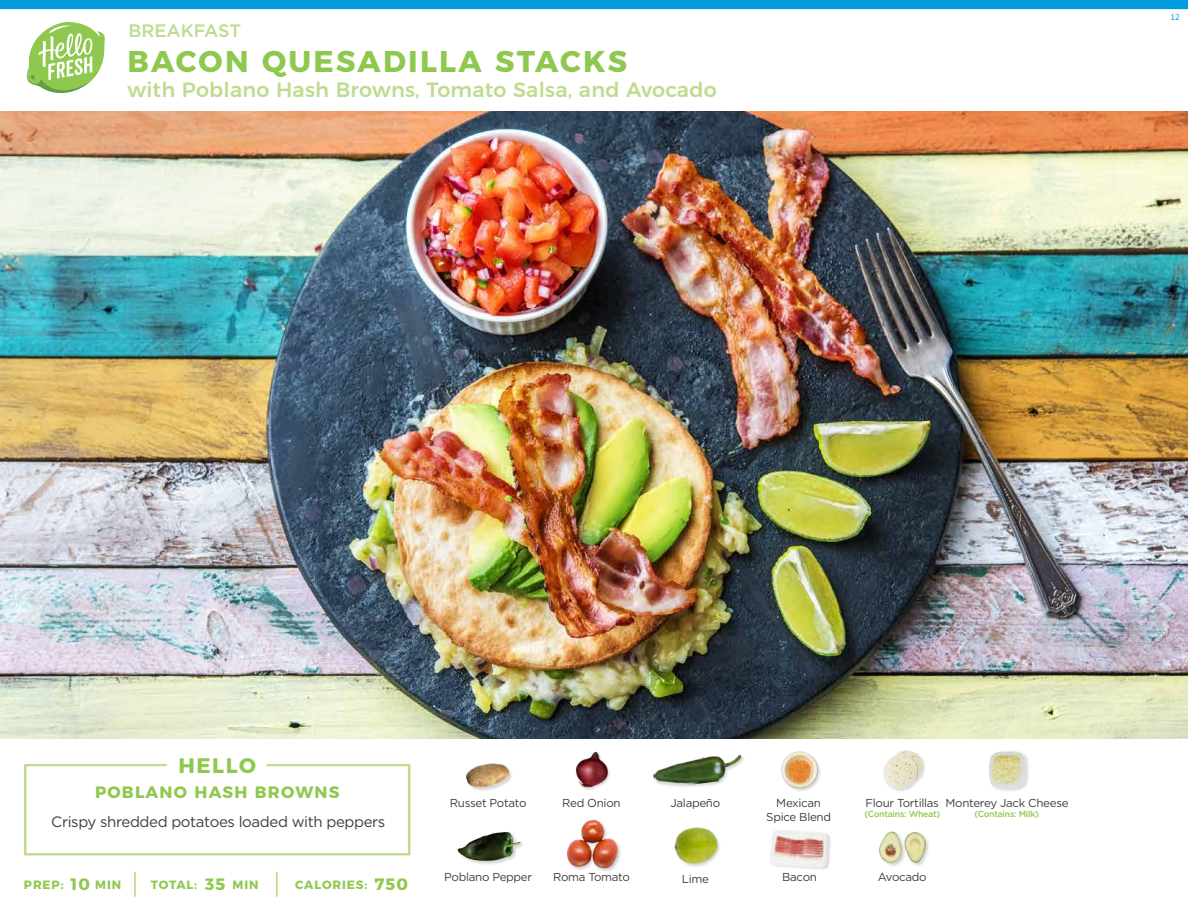
<style>
.page{position:relative;width:1188px;height:918px;background:#fff}
.page>*{position:absolute;margin:0;border:0;box-sizing:border-box;transform-origin:0 0}
.t1{font:700 30px "Montserrat";letter-spacing:.075em;color:#8fc84e}
.t2{font:700 21px "Montserrat";letter-spacing:.075em;color:#8fc84e}
.t3{font:500 20.7px "Montserrat";letter-spacing:.01em;color:#bedb8e}
.t4{font:500 18px "Gotham";color:#bedb8e}
.t5{font:700 16.5px "Montserrat";letter-spacing:.075em;color:#8fc84e}
.t6{font:15px "Gotham";letter-spacing:-.025em;color:#3e3e3f}
.t7{font:700 12px "Montserrat";letter-spacing:.075em;color:#8fc84e}
.t8{font:11.55px/14.4px "Gotham";letter-spacing:-.025em;color:#3e3e3f;text-align:center}
.t9{font:9px "Source Sans Pro";color:#009bde}
.t10{font:500 8.7px "Gotham";letter-spacing:-.025em;color:#8fc84e}
.s1{font-size:16.5px}
</style>
<div class="page">
<svg style="left:26px;top:22px;width:79px;height:72px"></svg>
<img style="left:466px;top:763px;width:46px;height:28px">
<img style="left:457px;top:832px;width:66px;height:32px">
<img style="left:674px;top:827px;width:46px;height:40px">
<div style="left:769px;top:829px;width:63px;height:42px;background:#231f20;opacity:.2"></div>
<img style="left:769px;top:829px;width:60px;height:39px">
<img style="left:575px;top:751px;width:35px;height:39px">
<div style="left:564px;top:819px;width:58px;height:53px;background:#231f20;opacity:.2"></div>
<img style="left:564px;top:819px;width:56px;height:49px">
<img style="left:653px;top:754px;width:91px;height:33px">
<img style="left:879px;top:831px;width:50px;height:35px">
<img style="left:781px;top:751px;width:39px;height:40px">
<div style="left:884px;top:750px;width:42px;height:42px;background:#231f20;opacity:.2"></div>
<img style="left:884px;top:751px;width:38px;height:38px">
<img style="left:989px;top:751px;width:40px;height:40px">
<div style="left:0;top:0;width:1188px;height:9px;background:#009bde"></div>
<img style="left:0;top:112px;width:1188px;height:626px">
<svg style="left:24px;top:764px;width:387px;height:92px"></svg>
<hr style="left:134px;top:872px;width:2px;height:25px;background:#bedb8e">
<hr style="left:276px;top:872px;width:2px;height:25px;background:#bedb8e">
<h3 class="t4" style="left:128px;top:19px;width:114px">BREAKFAST</h3>
<h1 class="t1" style="left:127px;top:36px;width:501px">BACON QUESADILLA STACKS</h1>
<h3 class="t3" style="left:127px;top:73px;width:591px">with Poblano Hash Browns, Tomato Salsa, and Avocado</h3>
<p class="t9" style="left:1171px;top:11px;width:11px">12</p>
<h2 class="t2" style="left:179px;top:748px;width:79px">HELLO</h2>
<h3 class="t5" style="left:95px;top:778px;width:246px">POBLANO HASH BROWNS</h3>
<p class="t6" style="left:51px;top:812px;width:336px">Crispy shredded potatoes loaded with peppers</p>
<p class="t7" style="left:24px;top:875px;width:99px">PREP: <span class="s1">10</span> MIN</p>
<p class="t7" style="left:151px;top:875px;width:109px">TOTAL: <span class="s1">35</span> MIN</p>
<p class="t7" style="left:295px;top:875px;width:115px">CALORIES: <span class="s1">750</span></p>
<p class="t8" style="left:450px;top:795px;width:78px">Russet Potato</p>
<p class="t8" style="left:562px;top:795px;width:60px">Red Onion</p>
<p class="t8" style="left:444px;top:870px;width:89px">Poblano Pepper</p>
<p class="t8" style="left:553px;top:870px;width:78px">Roma Tomato</p>
<p class="t8" style="left:670px;top:795px;width:51px">Jalapeño</p>
<p class="t8" style="left:766px;top:795px;width:66px">Mexican<br>Spice Blend</p>
<p class="t8" style="left:866px;top:795px;width:75px">Flour Tortillas</p>
<p class="t8" style="left:946px;top:795px;width:125px">Monterey Jack Cheese</p>
<p class="t10" style="left:864px;top:808px;width:77px">(Contains: Wheat)</p>
<p class="t10" style="left:974px;top:808px;width:66px">(Contains: Milk)</p>
<p class="t8" style="left:682px;top:871px;width:29px">Lime</p>
<p class="t8" style="left:782px;top:870px;width:36px">Bacon</p>
<p class="t8" style="left:878px;top:870px;width:50px">Avocado</p>
</div>
